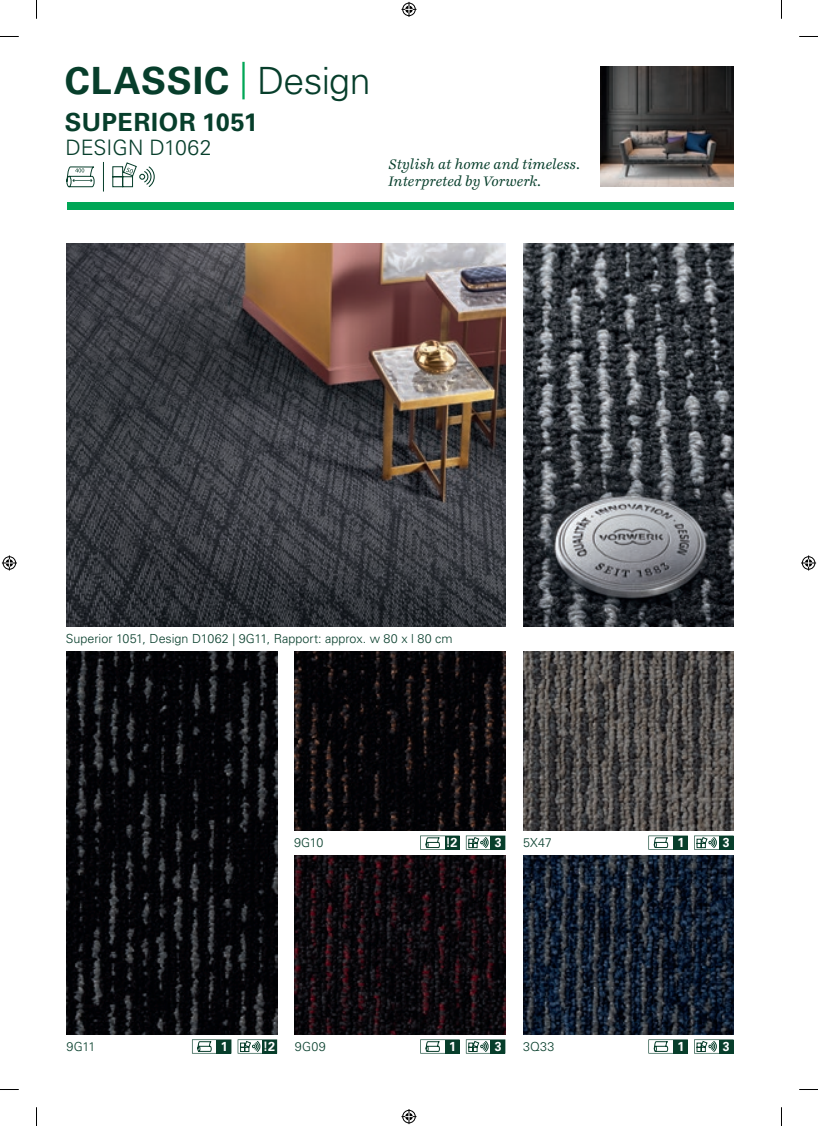
<style>
.page{position:relative;width:818px;height:1126px;background:#fff}
.page>*{position:absolute;margin:0;border:0;box-sizing:border-box;transform-origin:0 0}
.t1{font:700 37.5px "Univers LT Pro 65";letter-spacing:.025em;color:#073e2b}
.t2{font:700 25px "Univers LT Pro 65";letter-spacing:.025em;color:#073e2b}
.t3{font:300 21.25px "Univers LT Pro 45";color:#073e2b}
.t4{font:italic 15px/17.5px "Ingeborg";color:#073e2b}
.t5{font:700 13px "Univers LT Pro 65";color:#fff;scale:.96 1}
.t6{font:700 13px "Univers LT Pro 65";color:#fff}
.t7{font:700 13px "Univers LT Pro 65";color:#fff;scale:.95 1}
.t8{font:300 12.5px "Univers LT Pro 45";letter-spacing:.005em;color:#073e2b}
.s1{font-family:"Univers LT Pro 45";font-weight:300;color:#00a656}
.s2{font-family:"Univers LT Pro 45";font-weight:300}
</style>
<div class="page">
<img style="left:523px;top:244px;width:210px;height:382px">
<img style="left:67px;top:244px;width:438px;height:382px">
<img style="left:600px;top:67px;width:133px;height:119px">
<img style="left:67px;top:651px;width:210px;height:383px">
<img style="left:295px;top:651px;width:210px;height:179px">
<img style="left:295px;top:855px;width:210px;height:179px">
<img style="left:523px;top:651px;width:210px;height:179px">
<img style="left:523px;top:855px;width:210px;height:179px">
<svg style="left:66px;top:166px;width:29px;height:21px"></svg>
<svg style="left:112px;top:162px;width:43px;height:26px"></svg>
<svg style="left:103px;top:162px;width:1px;height:29px"></svg>
<div style="left:67px;top:202px;width:666px;height:8px;background:#00a656"></div>
<svg style="left:192px;top:1039px;width:24px;height:14px"></svg>
<div style="left:216px;top:1039px;width:15px;height:14px;background:#073e2b"></div>
<svg style="left:648px;top:835px;width:24px;height:14px"></svg>
<div style="left:672px;top:835px;width:15px;height:14px;background:#073e2b"></div>
<svg style="left:648px;top:1039px;width:24px;height:14px"></svg>
<div style="left:672px;top:1039px;width:15px;height:14px;background:#073e2b"></div>
<svg style="left:420px;top:835px;width:24px;height:14px"></svg>
<div style="left:444px;top:835px;width:15px;height:14px;background:#073e2b"></div>
<svg style="left:420px;top:1039px;width:24px;height:14px"></svg>
<div style="left:444px;top:1039px;width:15px;height:14px;background:#073e2b"></div>
<svg style="left:237px;top:1039px;width:25px;height:14px"></svg>
<div style="left:262px;top:1039px;width:15px;height:14px;background:#073e2b"></div>
<svg style="left:694px;top:835px;width:24px;height:14px"></svg>
<div style="left:718px;top:835px;width:15px;height:14px;background:#073e2b"></div>
<svg style="left:694px;top:1039px;width:24px;height:14px"></svg>
<div style="left:718px;top:1039px;width:15px;height:14px;background:#073e2b"></div>
<svg style="left:465px;top:835px;width:25px;height:14px"></svg>
<div style="left:490px;top:835px;width:15px;height:14px;background:#073e2b"></div>
<svg style="left:465px;top:1039px;width:25px;height:14px"></svg>
<div style="left:490px;top:1039px;width:15px;height:14px;background:#073e2b"></div>
<svg style="left:0;top:36px;width:19px;height:1px"></svg>
<svg style="left:799px;top:36px;width:18px;height:1px"></svg>
<svg style="left:0;top:1089px;width:19px;height:1px"></svg>
<svg style="left:799px;top:1089px;width:18px;height:1px"></svg>
<svg style="left:36px;top:0;width:1px;height:19px"></svg>
<svg style="left:36px;top:1107px;width:1px;height:18px"></svg>
<svg style="left:401px;top:2px;width:15px;height:15px"></svg>
<svg style="left:401px;top:1109px;width:15px;height:14px"></svg>
<svg style="left:2px;top:555px;width:15px;height:15px"></svg>
<svg style="left:801px;top:555px;width:14px;height:15px"></svg>
<h1 class="t1" style="left:65px;top:58px;width:307px">CLASSIC <span class="s1">|</span> <span class="s2">Design</span></h1>
<h2 class="t2" style="left:65px;top:107px;width:194px">SUPERIOR 1051</h2>
<h3 class="t3" style="left:65px;top:134px;width:147px">DESIGN D1062</h3>
<p class="t4" style="left:388px;top:155px;width:193px">Stylish at home and timeless.<br>Interpreted by Vorwerk.</p>
<p class="t8" style="left:66px;top:631px;width:388px">Superior 1051, Design D1062 | 9G11, Rapport: approx. w 80 x l 80 cm</p>
<p class="t8" style="left:294px;top:834px;width:31px">9G10</p>
<p class="t8" style="left:522px;top:834px;width:30px">5X47</p>
<p class="t6" style="left:445px;top:834px;width:13px">!2</p>
<p class="t7" style="left:494px;top:834px;width:9px">3</p>
<p class="t5" style="left:677px;top:834px;width:9px">1</p>
<p class="t7" style="left:722px;top:834px;width:9px">3</p>
<p class="t8" style="left:67px;top:1038px;width:30px">9G11</p>
<p class="t5" style="left:221px;top:1038px;width:9px">1</p>
<p class="t8" style="left:295px;top:1038px;width:32px">9G09</p>
<p class="t6" style="left:263px;top:1038px;width:13px">!2</p>
<p class="t5" style="left:449px;top:1038px;width:9px">1</p>
<p class="t7" style="left:494px;top:1038px;width:9px">3</p>
<p class="t8" style="left:522px;top:1038px;width:33px">3Q33</p>
<p class="t5" style="left:677px;top:1038px;width:9px">1</p>
<p class="t7" style="left:722px;top:1038px;width:9px">3</p>
</div>
